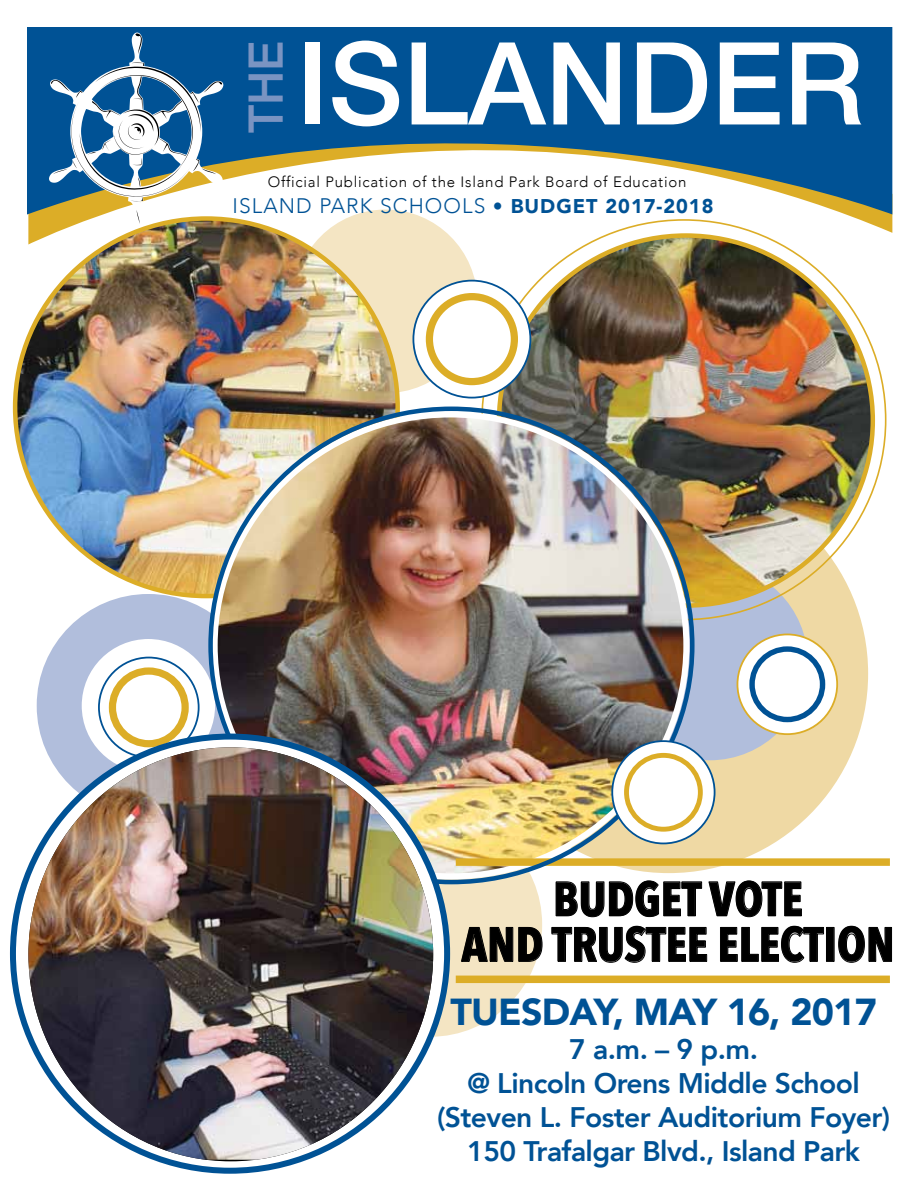
<style>
.page{position:relative;width:918px;height:1188px;background:#fff}
.page>*{position:absolute;margin:0;border:0;box-sizing:border-box;transform-origin:0 0}
.t1{font:500 114.75px "Helvetica Neue";color:#fff}
.t2{font:700 48px/45.6px "Avenir Next Condensed";color:#000;text-align:center}
.t3{font:500 47.55px "Helvetica Neue";color:#7a94c2}
.t4{font:900 37.5px "Avenir";letter-spacing:-.02em;color:#005295}
.t5{font:800 28.2px/33.9px "Avenir";letter-spacing:-.02em;color:#005295;text-align:center}
.t6{font:300 21px "Avenir";letter-spacing:.05em;color:#005295}
.t7{font:900 19.8px "Avenir";letter-spacing:.05em;color:#005295}
.t8{font:300 15px "Avenir";letter-spacing:.05em;color:#000}
</style>
<div class="page">
<div style="left:469px;top:474px;width:399px;height:399px;background:#efd9a4;border-radius:50%"></div>
<div style="left:294px;top:210px;width:183px;height:183px;background:#f4e5c3;border-radius:50%"></div>
<div style="left:611px;top:564px;width:197px;height:196px;background:#b1bedc;border-radius:50%"></div>
<div style="left:318px;top:812px;width:224px;height:225px;background:#f4e5c3;border-radius:50%"></div>
<div style="left:37px;top:594px;width:223px;height:223px;border:45px solid #b1bedc;border-radius:50%"></div>
<img style="left:499px;top:245px;width:374px;height:361px">
<svg style="left:27px;top:214px;width:865px;height:31px"></svg>
<svg style="left:27px;top:27px;width:865px;height:187px;fill:#005295"></svg>
<svg style="left:49px;top:32px;width:175px;height:187px"></svg>
<img style="left:15px;top:219px;width:383px;height:377px">
<img style="left:215px;top:414px;width:471px;height:462px">
<svg style="left:737px;top:634px;width:100px;height:100px;fill:#fff"></svg>
<div style="left:737px;top:634px;width:101px;height:101px;border:2px solid #dcad27;border-radius:50%"></div>
<div style="left:752px;top:649px;width:71px;height:71px;background:#fff;border-radius:50%"></div>
<div style="left:749px;top:646px;width:76px;height:76px;border:5px solid #005295;border-radius:50%"></div>
<svg style="left:99px;top:658px;width:100px;height:99px"></svg>
<div style="left:98px;top:657px;width:102px;height:101px;border:2px solid #005295;border-radius:50%"></div>
<div style="left:112px;top:671px;width:73px;height:73px;background:#fff;border-radius:50%"></div>
<div style="left:109px;top:667px;width:80px;height:80px;border:7px solid #dcad27;border-radius:50%"></div>
<svg style="left:413px;top:281px;width:117px;height:117px"></svg>
<div style="left:413px;top:280px;width:118px;height:119px;border:2px solid #005295;border-radius:50%"></div>
<div style="left:429px;top:297px;width:85px;height:85px;background:#fff;border-radius:50%"></div>
<div style="left:426px;top:293px;width:92px;height:92px;border:7px solid #dcad27;border-radius:50%"></div>
<div style="left:456px;top:976px;width:434px;height:7px;background:#dcad27"></div>
<div style="left:456px;top:858px;width:434px;height:8px;background:#dcad27"></div>
<svg style="left:13px;top:737px;width:434px;height:434px"></svg>
<img style="left:28px;top:747px;width:405px;height:413px">
<svg style="left:612px;top:741px;width:103px;height:102px;fill:#fff"></svg>
<div style="left:611px;top:740px;width:104px;height:104px;border:2px solid #005295;border-radius:50%"></div>
<div style="left:627px;top:755px;width:73px;height:74px;background:#fff;border-radius:50%"></div>
<div style="left:624px;top:753px;width:79px;height:79px;border:5px solid #dcad27;border-radius:50%"></div>
<svg style="left:555px;top:880px;width:147px;height:37px"></svg>
<svg style="left:708px;top:880px;width:94px;height:37px"></svg>
<svg style="left:461px;top:927px;width:82px;height:35px"></svg>
<svg style="left:551px;top:926px;width:156px;height:37px"></svg>
<svg style="left:720px;top:926px;width:104px;height:37px"></svg>
<div style="left:826px;top:927px;width:8px;height:35px;border:1px solid #000"></div>
<svg style="left:838px;top:926px;width:54px;height:37px"></svg>
<h3 class="t3" style="left:228px;top:133px;width:94px;rotate:-90deg">THE</h3>
<h1 class="t1" style="left:297px;top:-9px;width:569px">ISLANDER</h1>
<p class="t8" style="left:268px;top:173px;width:420px">Official Publication of the Island Park Board of Education</p>
<p class="t6" style="left:233px;top:194px;width:22px">Island</p>
<p class="t6" style="left:319px;top:194px;width:27px">Park</p>
<p class="t6" style="left:380px;top:194px;width:61px">Schools</p>
<p class="t7" style="left:493px;top:189px;width:222px">• BUDGET 2017-2018</p>
<h2 class="t2" style="left:462px;top:876px;width:434px">BUDGET VOTE<br>AND TRUSTEE ELECTION</h2>
<h3 class="t4" style="left:450px;top:980px;width:72px">TUESD</h3>
<h3 class="t4" style="left:570px;top:980px;width:309px">AY, MAY 16, 2017</h3>
<p class="t5" style="left:437px;top:1032px;width:455px">7 a.m. – 9 p.m.<br>@ Lincoln Orens Middle School (Steven L. Foster Auditorium Foyer)<br>150 Trafalgar Blvd., Island Park</p>
</div>
